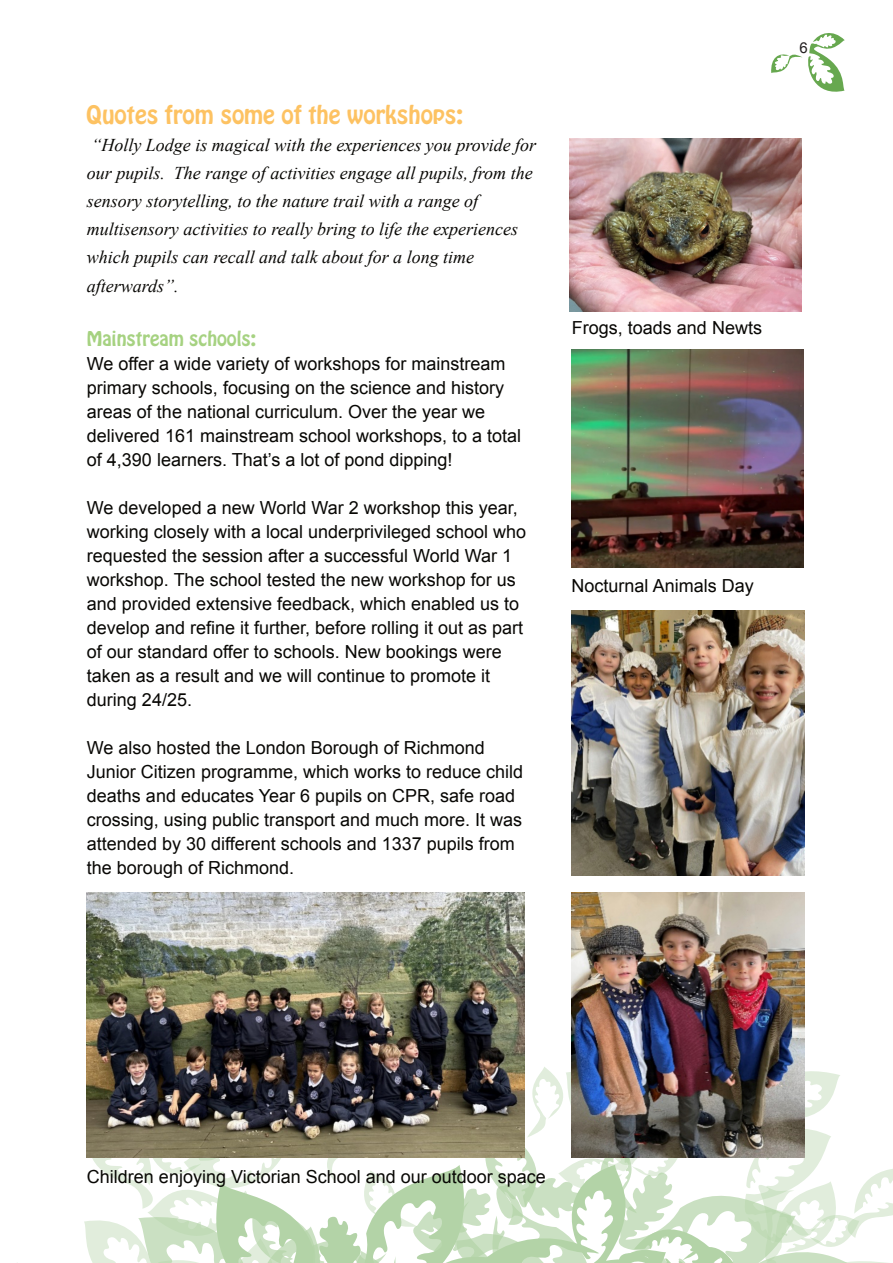
<style>
.page{position:relative;width:893px;height:1263px;background:#fff}
.page>*{position:absolute;margin:0;border:0;box-sizing:border-box;transform-origin:0 0}
.t1{font:22.5px "Hobo Std";color:#fdc262}
.t2{font:18px/24px "Arial";color:#080704}
.t3{font:italic 18px/28.2px "Times New Roman";color:#080704}
.t4{font:18px "Hobo Std";color:#a6d281}
.t5{font:15px "Arial";color:#231f20}
</style>
<div class="page">
<svg style="left:84px;top:989px;width:809px;height:274px"></svg>
<svg style="left:771px;top:33px;width:74px;height:59px"></svg>
<img style="left:570px;top:138px;width:231px;height:174px">
<img style="left:572px;top:349px;width:231px;height:219px">
<img style="left:572px;top:610px;width:232px;height:265px">
<img style="left:87px;top:892px;width:437px;height:266px">
<img style="left:572px;top:892px;width:232px;height:266px">
<p class="t1" style="left:86px;top:105px;width:379px">Quotes from some of the workshops:</p>
<p class="t3" style="left:87px;top:132px;width:451px">“Holly Lodge is magical with the experiences you provide for our pupils. The range of activities engage all pupils, from the sensory storytelling, to the nature trail with a range of multisensory activities to really bring to life the experiences which pupils can recall and talk about for a long time afterwards”.</p>
<p class="t4" style="left:87px;top:330px;width:170px">Mainstream schools:</p>
<p class="t2" style="left:87px;top:353px;width:436px">We offer a wide variety of workshops for mainstream primary schools, focusing on the science and history areas of the national curriculum. Over the year we delivered 161 mainstream school workshops, to a total of 4,390 learners. That’s a lot of pond dipping!</p>
<p class="t2" style="left:87px;top:497px;width:441px">We developed a new World War 2 workshop this year, working closely with a local underprivileged school who requested the session after a successful World War 1 workshop. The school tested the new workshop for us and provided extensive feedback, which enabled us to develop and refine it further, before rolling it out as part of our standard offer to schools. New bookings were taken as a result and we will continue to promote it during 24/25.</p>
<p class="t2" style="left:87px;top:737px;width:438px">We also hosted the London Borough of Richmond Junior Citizen programme, which works to reduce child deaths and educates Year 6 pupils on CPR, safe road crossing, using public transport and much more. It was attended by 30 different schools and 1337 pupils from the borough of Richmond.</p>
<p class="t2" style="left:572px;top:317px;width:192px">Frogs, toads and Newts</p>
<p class="t2" style="left:572px;top:576px;width:184px">Nocturnal Animals Day</p>
<p class="t5" style="left:800px;top:43px;width:10px">6</p>
<p class="t2" style="left:87px;top:1166px;width:460px">Children enjoying Victorian School and our outdoor space</p>
</div>
